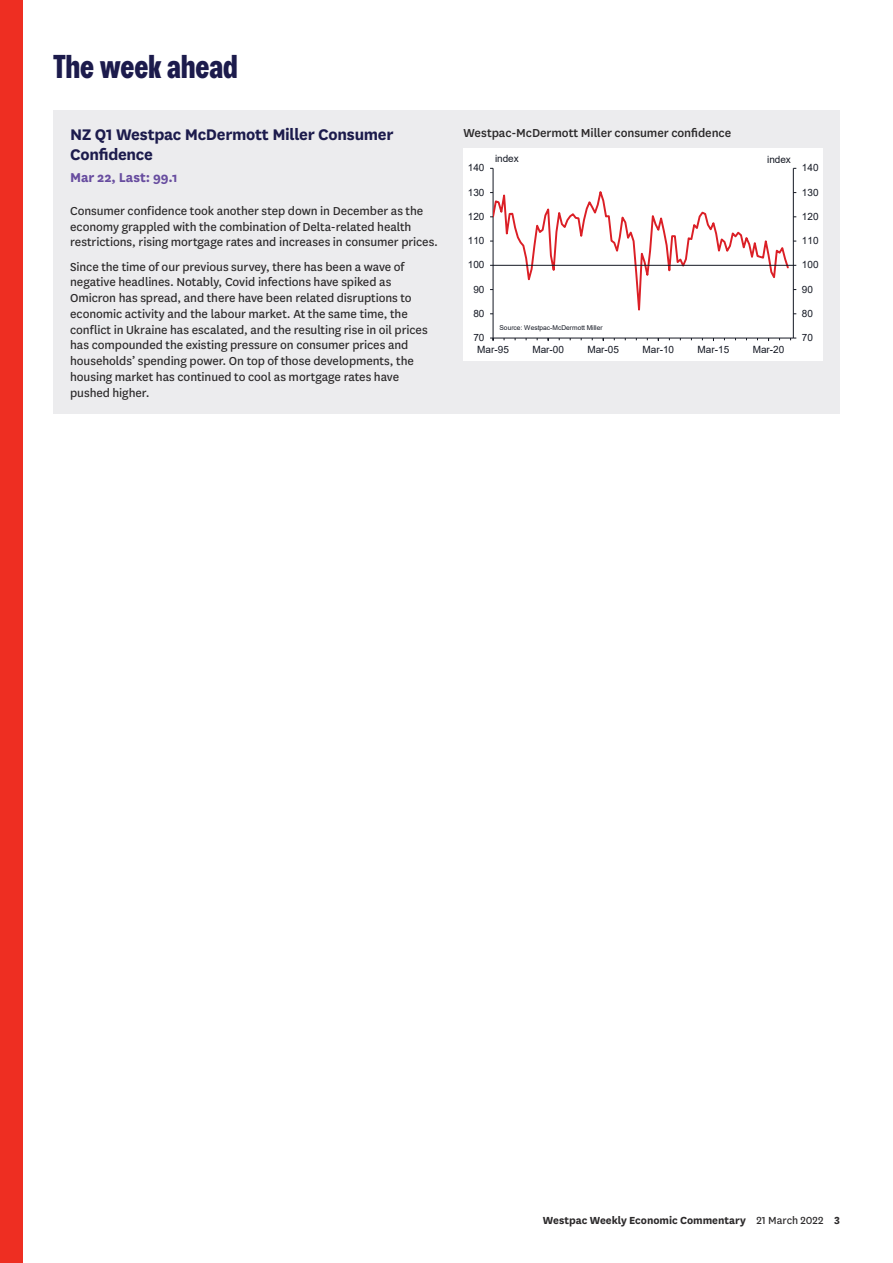
<style>
.page{position:relative;width:893px;height:1263px;background:#fff}
.page>*{position:absolute;margin:0;border:0;box-sizing:border-box;transform-origin:0 0}
.t1{font:700 33px "Westpac";color:#1c1b4c}
.t2{font:700 18px/20.2px "National LF";letter-spacing:-.015em;color:#1c1b4c}
.t3{font:700 15px "National";letter-spacing:-.005em;color:#674c9f}
.t4{font:13.5px/15.8px "National LF";letter-spacing:-.005em;color:#2b292a}
.t5{font:500 13.5px "National LF";letter-spacing:-.005em;color:#2b292a}
.t6{font:700 12px "National LF";letter-spacing:-.005em;color:#2b292a}
.t7{font:10.05px "Arial";letter-spacing:-.005em;color:#141823}
.t8{font:6.6px "Arial";color:#141823}
.s1{font-weight:400}
</style>
<div class="page">
<div style="left:0;top:0;width:22px;height:1263px;background:#ee2e22"></div>
<div style="left:53px;top:110px;width:393px;height:303px;background:#ececee"></div>
<div style="left:446px;top:110px;width:394px;height:303px;background:#ececee"></div>
<div style="left:463px;top:148px;width:360px;height:212px;background:#fff"></div>
<hr style="left:793px;top:168px;width:1px;height:170px;background:#141823">
<hr style="left:493px;top:168px;width:1px;height:170px;background:#141823">
<hr style="left:493px;top:338px;width:300px;height:1px;background:#141823">
<svg style="left:493px;top:179px;width:297px;height:159px"></svg>
<hr style="left:493px;top:265px;width:301px;height:1px;background:#141823">
<h1 class="t1" style="left:53px;top:47px;width:186px">The week ahead</h1>
<h2 class="t2" style="left:70px;top:123px;width:325px">NZ Q1 Westpac McDermott Miller Consumer<br>Confidence</h2>
<p class="t3" style="left:70px;top:167px;width:109px">Mar 22, Last: 99.1</p>
<p class="t4" style="left:70px;top:202px;width:369px">Consumer confidence took another step down in December as the economy grappled with the combination of Delta-related health restrictions, rising mortgage rates and increases in consumer prices.</p>
<p class="t4" style="left:70px;top:258px;width:359px">Since the time of our previous survey, there has been a wave of negative headlines. Notably, Covid infections have spiked as Omicron has spread, and there have been related disruptions to economic activity and the labour market. At the same time, the conflict in Ukraine has escalated, and the resulting rise in oil prices has compounded the existing pressure on consumer prices and households’ spending power. On top of those developments, the housing market has continued to cool as mortgage rates have pushed higher.</p>
<p class="t5" style="left:463px;top:124px;width:269px">Westpac-McDermott Miller consumer confidence</p>
<p class="t7" style="left:468px;top:161px;width:18px">140</p>
<p class="t7" style="left:468px;top:185px;width:18px">130</p>
<p class="t7" style="left:468px;top:210px;width:18px">120</p>
<p class="t7" style="left:468px;top:234px;width:18px">110</p>
<p class="t7" style="left:468px;top:258px;width:18px">100</p>
<p class="t7" style="left:473px;top:282px;width:13px">90</p>
<p class="t7" style="left:473px;top:306px;width:13px">80</p>
<p class="t7" style="left:473px;top:331px;width:13px">70</p>
<p class="t7" style="left:495px;top:152px;width:25px">index</p>
<p class="t7" style="left:767px;top:152px;width:25px">index</p>
<p class="t8" style="left:499px;top:323px;width:105px">Source: Westpac-McDermott Miller</p>
<p class="t7" style="left:477px;top:343px;width:33px">Mar-95</p>
<p class="t7" style="left:532px;top:343px;width:33px">Mar-00</p>
<p class="t7" style="left:587px;top:343px;width:33px">Mar-05</p>
<p class="t7" style="left:642px;top:343px;width:33px">Mar-10</p>
<p class="t7" style="left:698px;top:343px;width:33px">Mar-15</p>
<p class="t7" style="left:753px;top:343px;width:33px">Mar-20</p>
<p class="t7" style="left:802px;top:161px;width:18px">140</p>
<p class="t7" style="left:802px;top:185px;width:18px">130</p>
<p class="t7" style="left:802px;top:209px;width:18px">120</p>
<p class="t7" style="left:802px;top:234px;width:18px">110</p>
<p class="t7" style="left:802px;top:258px;width:18px">100</p>
<p class="t7" style="left:802px;top:282px;width:13px">90</p>
<p class="t7" style="left:802px;top:306px;width:13px">80</p>
<p class="t7" style="left:802px;top:331px;width:13px">70</p>
<p class="t6" style="left:543px;top:1212px;width:298px">Westpac Weekly Economic Commentary <span class="s1">21 March 2022</span> 3</p>
</div>
